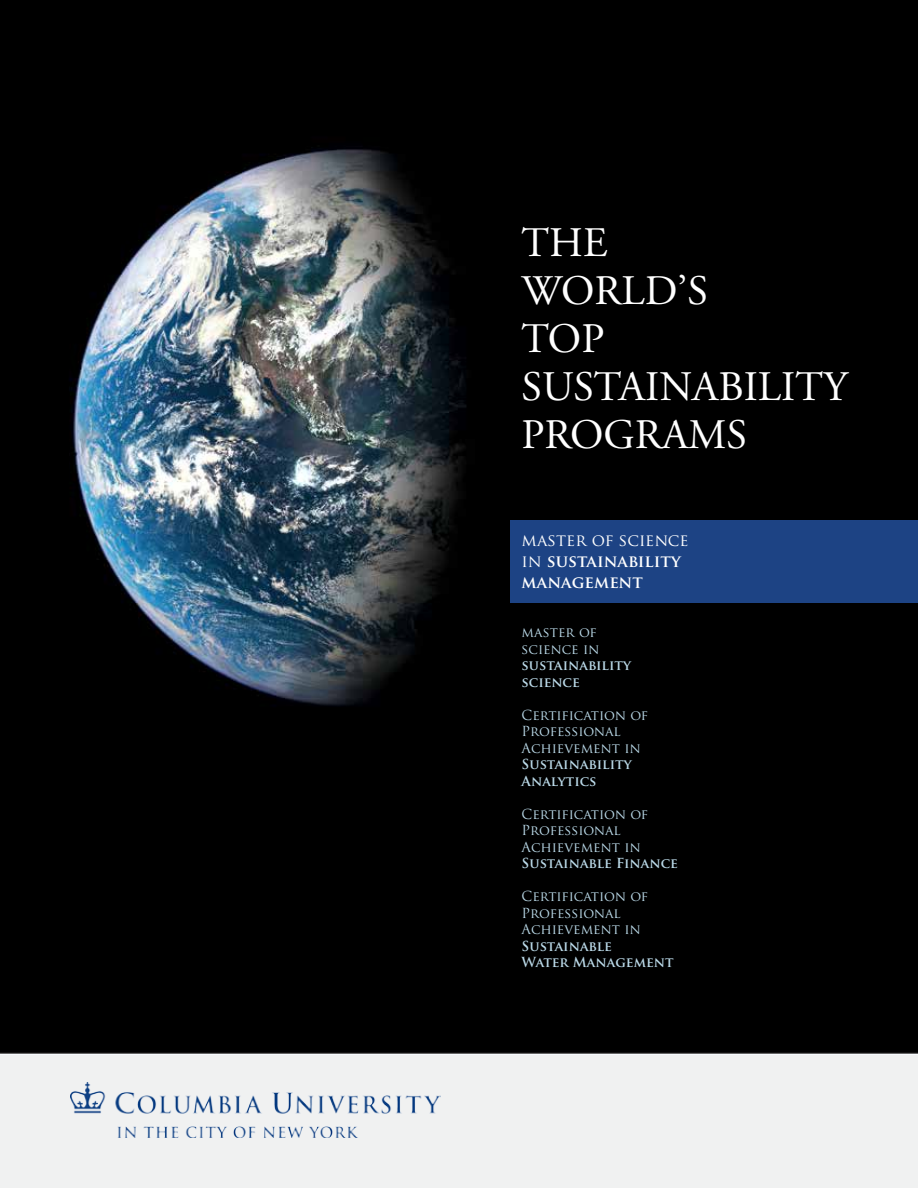
<style>
.page{position:relative;width:918px;height:1188px;background:#fff}
.page>*{position:absolute;margin:0;border:0;box-sizing:border-box;transform-origin:0 0}
.t1{font:42px/48px "Adobe Garamond Pro";color:#fff}
.t2{font:700 16.5px/21px "Trajan Pro";color:#fff}
.t3{font:13.5px/16.5px "Trajan Pro";color:#bbdae9}
.t4{font:700 13.5px/16.5px "Trajan Pro";color:#bbdae9}
.s1{font-weight:400}
</style>
<div class="page">
<img style="left:0;top:896px;width:918px;height:292px">
<img style="left:0;top:0;width:918px;height:896px">
<img style="left:70px;top:1083px;width:371px;height:55px">
<div style="left:510px;top:520px;width:408px;height:83px;background:#1d4384"></div>
<h1 class="t1" style="left:522px;top:220px;width:328px">THE<br>WORLD’S<br>TOP<br>SUSTAINABILITY<br>PROGRAMS</h1>
<p class="t2" style="left:522px;top:530px;width:169px"><span class="s1">master of science in</span> sustainability management</p>
<p class="t3" style="left:522px;top:624px;width:79px">master of science in</p>
<p class="t4" style="left:522px;top:657px;width:111px">sustainability science</p>
<p class="t3" style="left:522px;top:707px;width:128px">Certification of<br>Professional<br>Achievement in</p>
<p class="t4" style="left:522px;top:756px;width:112px">Sustainability<br>Analytics</p>
<p class="t3" style="left:522px;top:806px;width:128px">Certification of<br>Professional<br>Achievement in</p>
<p class="t4" style="left:522px;top:855px;width:158px">Sustainable Finance</p>
<p class="t3" style="left:522px;top:888px;width:128px">Certification of<br>Professional<br>Achievement in</p>
<p class="t4" style="left:522px;top:938px;width:154px">Sustainable<br>Water Management</p>
</div>
